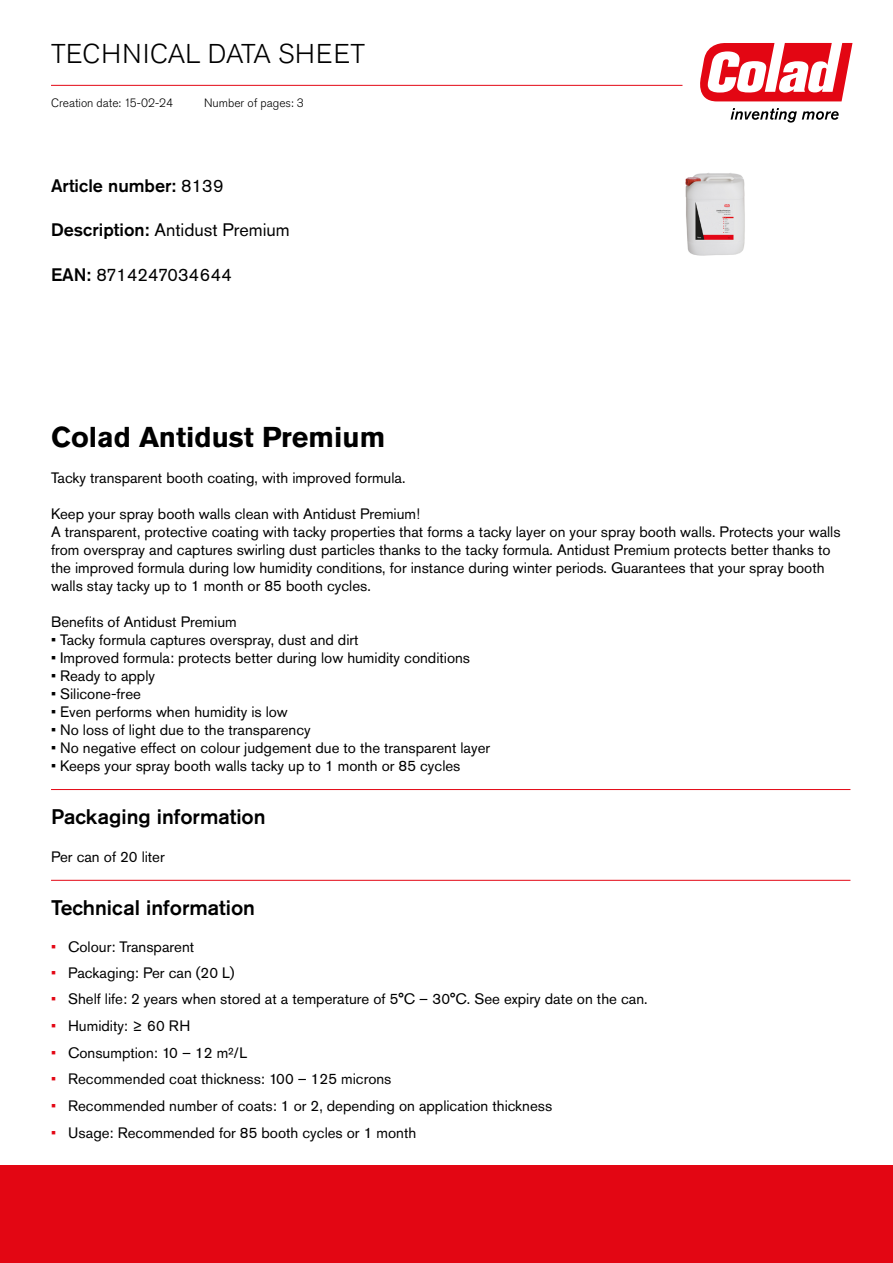
<style>
.page{position:relative;width:893px;height:1263px;background:#fff}
.page>*{position:absolute;margin:0;border:0;box-sizing:border-box;transform-origin:0 0}
.t1{font:700 28.5px "Akzidenz Grotesk Pro";color:#000}
.t2{font:300 27px "Akzidenz Grotesk Pro";letter-spacing:.01em;color:#000}
.t3{font:500 21px "Akzidenz Grotesk Pro";color:#000}
.t4{font:18px "Akzidenz Grotesk Pro";color:#000}
.t5{font:500 18px "Akzidenz Grotesk Pro";color:#000}
.t6{font:15px/18px "Akzidenz Grotesk Pro";color:#000}
.t7{font:300 12px "Akzidenz Grotesk Pro";color:#000}
.s1{font-weight:400}
.s2{font-weight:500}
.s3{color:#e30613}
</style>
<div class="page">
<svg style="left:700px;top:43px;width:152px;height:58px"></svg>
<svg style="left:731px;top:108px;width:108px;height:15px"></svg>
<hr style="left:51px;top:85px;width:631px;height:1px;background:#e30613">
<div style="left:0;top:1165px;width:893px;height:98px;background:#e30613"></div>
<hr style="left:51px;top:789px;width:799px;height:1px;background:#e30613">
<hr style="left:51px;top:880px;width:799px;height:1px;background:#e30613">
<img style="left:685px;top:173px;width:60px;height:83px">
<h2 class="t2" style="left:51px;top:36px;width:316px">TECHNICAL DATA SHEET</h2>
<p class="t7" style="left:204px;top:95px;width:101px">Number of pages: 3</p>
<p class="t7" style="left:51px;top:95px;width:124px">Creation date: 15-02-24</p>
<p class="t5" style="left:51px;top:174px;width:174px">Article number: <span class="s1">8139</span></p>
<p class="t4" style="left:51px;top:218px;width:240px"><span class="s2">Description:</span> Antidust Premium</p>
<p class="t4" style="left:51px;top:263px;width:183px"><span class="s2">EAN:</span> 8714247034644</p>
<h1 class="t1" style="left:51px;top:418px;width:336px">Colad Antidust Premium</h1>
<p class="t6" style="left:51px;top:468px;width:356px">Tacky transparent booth coating, with improved formula.</p>
<p class="t6" style="left:51px;top:504px;width:791px">Keep your spray booth walls clean with Antidust Premium!<br>A transparent, protective coating with tacky properties that forms a tacky layer on your spray booth walls. Protects your walls from overspray and captures swirling dust particles thanks to the tacky formula. Antidust Premium protects better thanks to the improved formula during low humidity conditions, for instance during winter periods. Guarantees that your spray booth walls stay tacky up to 1 month or 85 booth cycles.</p>
<p class="t6" style="left:51px;top:612px;width:187px">Benefits of Antidust Premium</p>
<p class="t6" style="left:51px;top:630px;width:309px">• Tacky formula captures overspray, dust and dirt</p>
<p class="t6" style="left:51px;top:648px;width:421px">• Improved formula: protects better during low humidity conditions</p>
<p class="t6" style="left:51px;top:666px;width:106px">• Ready to apply</p>
<p class="t6" style="left:51px;top:684px;width:91px">• Silicone-free</p>
<p class="t6" style="left:51px;top:702px;width:238px">• Even performs when humidity is low</p>
<p class="t6" style="left:51px;top:720px;width:261px">• No loss of light due to the transparency</p>
<p class="t6" style="left:51px;top:738px;width:441px">• No negative effect on colour judgement due to the transparent layer</p>
<p class="t6" style="left:51px;top:756px;width:411px">• Keeps your spray booth walls tacky up to 1 month or 85 cycles</p>
<h3 class="t3" style="left:51px;top:803px;width:216px">Packaging information</h3>
<p class="t6" style="left:51px;top:847px;width:115px">Per can of 20 liter</p>
<h3 class="t3" style="left:51px;top:894px;width:206px">Technical information</h3>
<p class="t6" style="left:51px;top:938px;width:145px"><span class="s3">•</span> Colour: Transparent</p>
<p class="t6" style="left:51px;top:963px;width:185px"><span class="s3">•</span> Packaging: Per can (20 L)</p>
<p class="t6" style="left:51px;top:990px;width:598px"><span class="s3">•</span> Shelf life: 2 years when stored at a temperature of 5°C – 30°C. See expiry date on the can.</p>
<p class="t6" style="left:51px;top:1016px;width:141px"><span class="s3">•</span> Humidity: ≥ 60 RH</p>
<p class="t6" style="left:51px;top:1043px;width:198px"><span class="s3">•</span> Consumption: 10 – 12 m²/L</p>
<p class="t6" style="left:51px;top:1070px;width:342px"><span class="s3">•</span> Recommended coat thickness: 100 – 125 microns</p>
<p class="t6" style="left:51px;top:1097px;width:503px"><span class="s3">•</span> Recommended number of coats: 1 or 2, depending on application thickness</p>
<p class="t6" style="left:51px;top:1123px;width:367px"><span class="s3">•</span> Usage: Recommended for 85 booth cycles or 1 month</p>
</div>
